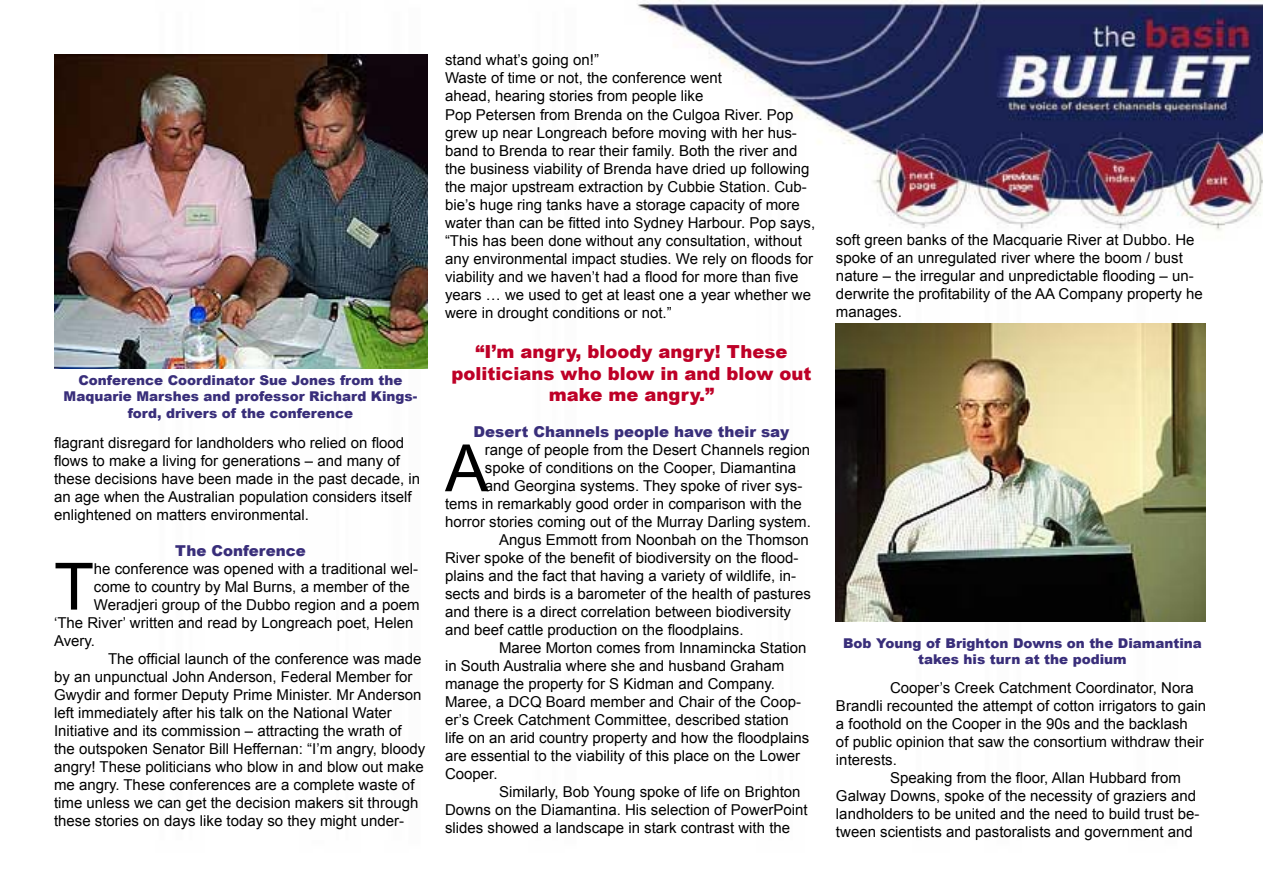
<style>
.page{position:relative;width:1263px;height:893px;background:#fff}
.page>*{position:absolute;margin:0;border:0;box-sizing:border-box;transform-origin:0 0}
.t1{font:65.25px "Arial";color:#000}
.t2{font:900 18px/21.6px "Arial";color:#be0027;text-align:center}
.t3{font:15px/18px "Arial";color:#000}
.t4{font:900 15px "Arial";color:#392e7a}
.t5{font:900 13.5px/16.2px "Arial";color:#392e7a;text-align:center}
</style>
<div class="page">
<img style="left:427px;top:0;width:836px;height:622px">
<img style="left:54px;top:54px;width:373px;height:315px">
<img style="left:836px;top:323px;width:369px;height:299px">
<p class="t5" style="left:64px;top:372px;width:355px">Conference Coordinator Sue Jones from the<br>Maquarie Marshes and professor Richard Kings&shy;ford, drivers of the conference</p>
<p class="t3" style="left:54px;top:433px;width:368px">flagrant disregard for landholders who relied on flood flows to make a living for generations – and many of these decisions have been made in the past decade, in an age when the Australian population considers itself enlightened on matters environmental.</p>
<p class="t4" style="left:175px;top:539px;width:132px">The Conference</p>
<p class="t1" style="left:54px;top:544px;width:41px">T</p>
<p class="t3" style="left:94px;top:559px;width:326px">he conference was opened with a traditional wel-</p>
<p class="t3" style="left:94px;top:577px;width:317px">come to country by Mal Burns, a member of the</p>
<p class="t3" style="left:94px;top:595px;width:327px">Weradjeri group of the Dubbo region and a poem</p>
<p class="t3" style="left:54px;top:613px;width:361px">‘The River’ written and read by Longreach poet, Helen</p>
<p class="t3" style="left:54px;top:631px;width:43px">Avery.</p>
<p class="t3" style="left:54px;top:649px;width:373px;text-indent:54px">The official launch of the conference was made by an unpunctual John Anderson, Federal Member for Gwydir and former Deputy Prime Minister. Mr Anderson left immediately after his talk on the National Water Initiative and its commission – attracting the wrath of the outspoken Senator Bill Heffernan: “I’m angry, bloody angry! These politicians who blow in and blow out make me angry. These conferences are a complete waste of time unless we can get the decision makers sit through these stories on days like today so they might under-</p>
<p class="t3" style="left:445px;top:51px;width:155px">stand what’s going on!”</p>
<p class="t3" style="left:445px;top:69px;width:279px">Waste of time or not, the conference went ahead, hearing stories from people like</p>
<p class="t3" style="left:445px;top:106px;width:372px">Pop Petersen from Brenda on the Culgoa River. Pop grew up near Longreach before moving with her hus&shy;band to Brenda to rear their family. Both the river and the business viability of Brenda have dried up following the major upstream extraction by Cubbie Station. Cub&shy;bie’s huge ring tanks have a storage capacity of more water than can be fitted into Sydney Harbour. Pop says, “This has been done without any consultation, without any environmental impact studies. We rely on floods for viability and we haven’t had a flood for more than five years … we used to get at least one a year whether we were in drought conditions or not.”</p>
<p class="t2" style="left:452px;top:340px;width:361px">“I’m angry, bloody angry! These politicians who blow in and blow out make me angry.”</p>
<p class="t4" style="left:473px;top:421px;width:317px">Desert Channels people have their say</p>
<p class="t1" style="left:445px;top:426px;width:45px">A</p>
<p class="t3" style="left:485px;top:441px;width:327px">range of people from the Desert Channels region</p>
<p class="t3" style="left:485px;top:459px;width:313px">spoke of conditions on the Cooper, Diamantina</p>
<p class="t3" style="left:485px;top:477px;width:319px">and Georgina systems. They spoke of river sys-</p>
<p class="t3" style="left:445px;top:495px;width:358px">tems in remarkably good order in comparison with the</p>
<p class="t3" style="left:445px;top:513px;width:367px">horror stories coming out of the Murray Darling system.</p>
<p class="t3" style="left:445px;top:531px;width:368px;text-indent:54px">Angus Emmott from Noonbah on the Thomson River spoke of the benefit of biodiversity on the flood&shy;plains and the fact that having a variety of wildlife, in&shy;sects and birds is a barometer of the health of pastures and there is a direct correlation between biodiversity and beef cattle production on the floodplains.</p>
<p class="t3" style="left:445px;top:639px;width:366px;text-indent:54px">Maree Morton comes from Innamincka Station in South Australia where she and husband Graham manage the property for S Kidman and Company.<br>Maree, a DCQ Board member and Chair of the Coop&shy;er’s Creek Catchment Committee, described station life on an arid country property and how the floodplains are essential to the viability of this place on the Lower Cooper.</p>
<p class="t3" style="left:445px;top:783px;width:364px;text-indent:54px">Similarly, Bob Young spoke of life on Brighton<br>Downs on the Diamantina. His selection of PowerPoint slides showed a landscape in stark contrast with the</p>
<p class="t3" style="left:836px;top:231px;width:368px">soft green banks of the Macquarie River at Dubbo. He spoke of an unregulated river where the boom / bust nature – the irregular and unpredictable flooding – un&shy;derwrite the profitability of the AA Company property he manages.</p>
<p class="t5" style="left:843px;top:634px;width:360px">Bob Young of Brighton Downs on the Diamantina takes his turn at the podium</p>
<p class="t3" style="left:836px;top:679px;width:372px;text-indent:54px">Cooper’s Creek Catchment Coordinator, Nora Brandli recounted the attempt of cotton irrigators to gain a foothold on the Cooper in the 90s and the backlash<br>of public opinion that saw the consortium withdraw their interests.</p>
<p class="t3" style="left:836px;top:769px;width:365px;text-indent:54px">Speaking from the floor, Allan Hubbard from Galway Downs, spoke of the necessity of graziers and landholders to be united and the need to build trust be&shy;tween scientists and pastoralists and government and</p>
</div>
